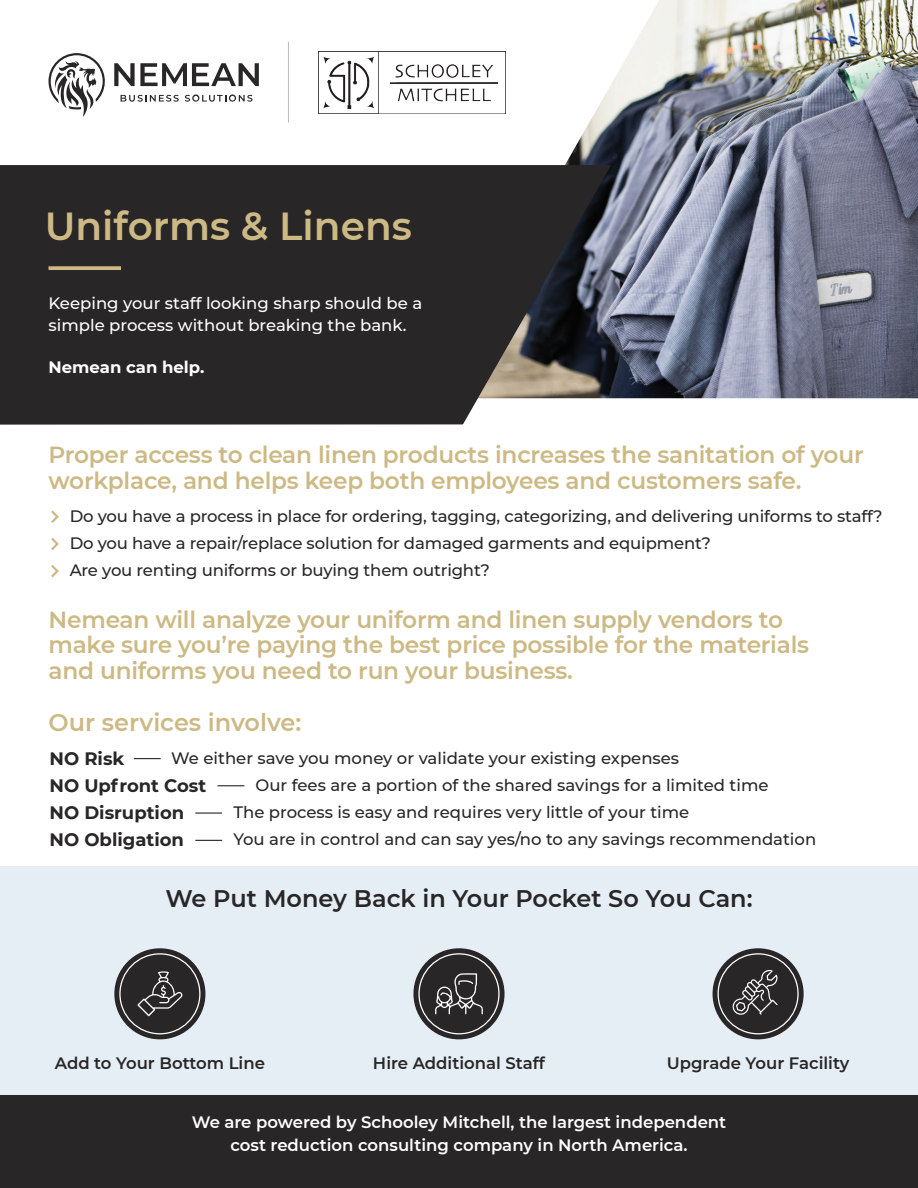
<style>
.page{position:relative;width:918px;height:1188px;background:#fff}
.page>*{position:absolute;margin:0;border:0;box-sizing:border-box;transform-origin:0 0}
.t1{font:600 39px "Montserrat";color:#ccb984}
.t2{font:600 24px "Montserrat";color:#282627}
.t3{font:600 24px "Montserrat";color:#ccb984}
.t4{font:600 23.25px/25.5px "Montserrat";letter-spacing:-.01em;color:#ccb984}
.t5{font:700 18px/27px "Montserrat";color:#282627}
.t6{font:500 16.5px/27px "Montserrat";letter-spacing:-.01em;color:#282627}
.t7{font:600 16.5px/22.5px "Montserrat";color:#fff;text-align:center}
.t8{font:500 16.5px/22.5px "Montserrat";color:#fff}
.t9{font:600 16.5px "Montserrat";color:#282627}
.t10{font:700 16.5px "Montserrat";color:#fff}
</style>
<div class="page">
<img style="left:318px;top:51px;width:114px;height:63px">
<div style="left:0;top:867px;width:918px;height:228px;background:#e6eef5"></div>
<img style="left:432px;top:0;width:486px;height:398px">
<svg style="left:0;top:165px;width:611px;height:260px;background:#302e2f"></svg>
<div style="left:0;top:1096px;width:918px;height:92px;background:#282627"></div>
<svg style="left:134px;top:758px;width:27px;height:1px"></svg>
<svg style="left:218px;top:785px;width:26px;height:1px"></svg>
<hr style="left:195px;top:812px;width:27px;height:2px;background:#282627">
<svg style="left:195px;top:840px;width:27px;height:1px"></svg>
<svg style="left:51px;top:510px;width:8px;height:13px"></svg>
<svg style="left:51px;top:537px;width:8px;height:13px"></svg>
<svg style="left:51px;top:565px;width:8px;height:13px"></svg>
<div style="left:114px;top:948px;width:91px;height:91px;background:#282627;border-radius:50%"></div>
<div style="left:119px;top:953px;width:82px;height:81px;border:1px solid #fff;border-radius:50%"></div>
<svg style="left:137px;top:971px;width:45px;height:45px"></svg>
<div style="left:413px;top:948px;width:92px;height:91px;background:#282627;border-radius:50%"></div>
<div style="left:418px;top:953px;width:82px;height:81px;border:1px solid #fff;border-radius:50%"></div>
<svg style="left:435px;top:973px;width:48px;height:41px"></svg>
<div style="left:713px;top:948px;width:91px;height:91px;background:#282627;border-radius:50%"></div>
<svg style="left:732px;top:970px;width:46px;height:45px"></svg>
<div style="left:717px;top:953px;width:82px;height:81px;border:1px solid #fff;border-radius:50%"></div>
<hr style="left:288px;top:42px;width:1px;height:80px;background:#babcbe">
<svg style="left:49px;top:53px;width:56px;height:64px"></svg>
<svg style="left:114px;top:63px;width:145px;height:23px"></svg>
<svg style="left:121px;top:95px;width:58px;height:7px"></svg>
<svg style="left:185px;top:94px;width:68px;height:8px"></svg>
<svg style="left:49px;top:266px;width:72px;height:4px"></svg>
<h1 class="t1" style="left:45px;top:199px;width:368px">Uniforms &amp; Linens</h1>
<p class="t8" style="left:49px;top:291px;width:375px">Keeping your staff looking sharp should be a simple process without breaking the bank.</p>
<p class="t10" style="left:49px;top:356px;width:158px">Nemean can help.</p>
<h3 class="t4" style="left:49px;top:441px;width:817px">Proper access to clean linen products increases the sanitation of your workplace, and helps keep both employees and customers safe.</h3>
<p class="t6" style="left:70px;top:502px;width:815px">Do you have a process in place for ordering, tagging, categorizing, and delivering uniforms to staff?<br>Do you have a repair/replace solution for damaged garments and equipment?<br>Are you renting uniforms or buying them outright?</p>
<h3 class="t4" style="left:49px;top:606px;width:762px">Nemean will analyze your uniform and linen supply vendors to make sure you’re paying the best price possible for the materials and uniforms you need to run your business.</h3>
<h2 class="t3" style="left:49px;top:706px;width:254px">Our services involve:</h2>
<p class="t5" style="left:50px;top:744px;width:158px">NO Risk<br>NO Upfront Cost<br>NO Disruption<br>NO Obligation</p>
<p class="t6" style="left:171px;top:744px;width:509px">We either save you money or validate your existing expenses</p>
<p class="t6" style="left:256px;top:771px;width:515px">Our fees are a portion of the shared savings for a limited time</p>
<p class="t6" style="left:233px;top:798px;width:457px">The process is easy and requires very little of your time</p>
<p class="t6" style="left:233px;top:825px;width:584px">You are in control and can say yes/no to any savings recommendation</p>
<h2 class="t2" style="left:165px;top:881px;width:589px">We Put Money Back in Your Pocket So You Can:</h2>
<p class="t9" style="left:55px;top:1051px;width:212px">Add to Your Bottom Line</p>
<p class="t9" style="left:373px;top:1051px;width:174px">Hire Additional Staff</p>
<p class="t9" style="left:667px;top:1051px;width:184px">Upgrade Your Facility</p>
<p class="t7" style="left:192px;top:1111px;width:536px">We are powered by Schooley Mitchell, the largest independent cost reduction consulting company in North America.</p>
</div>
